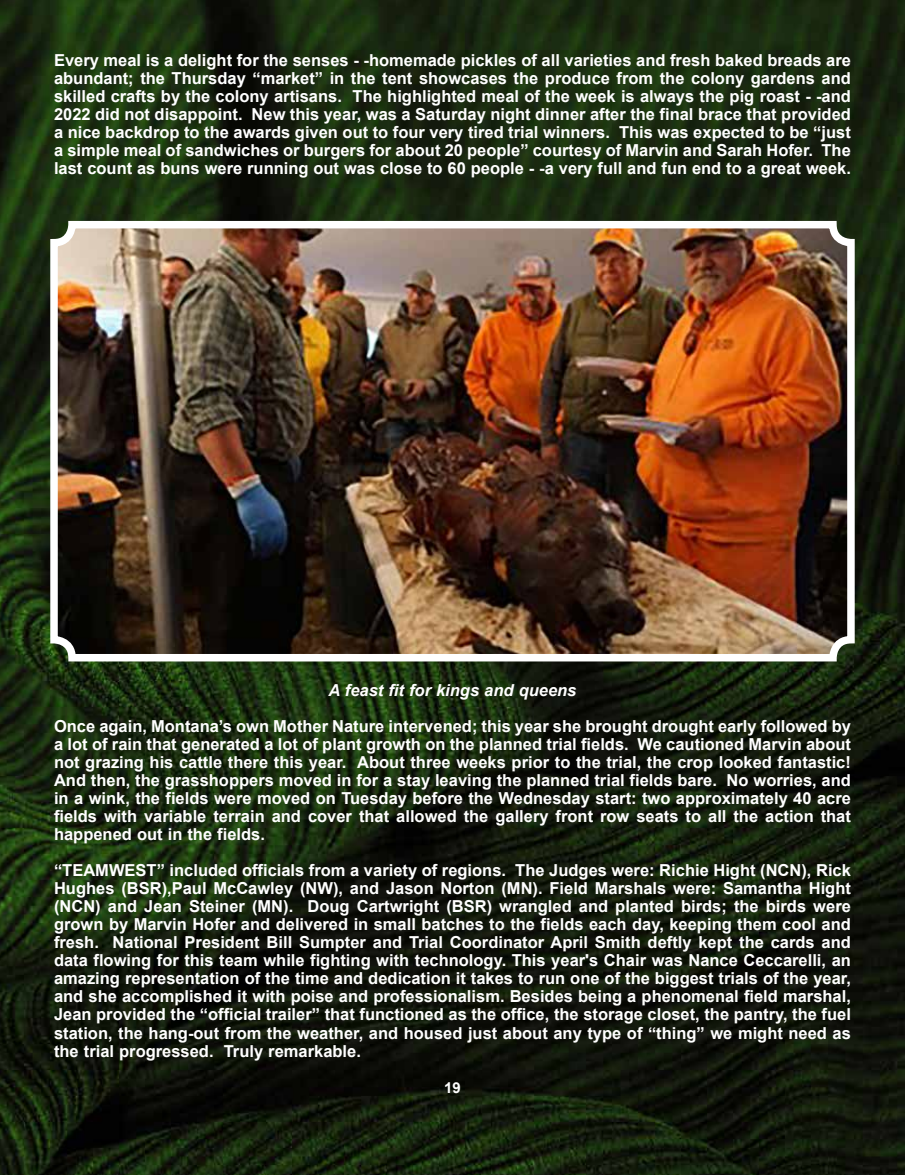
<style>
.page{position:relative;width:905px;height:1175px;background:#fff}
.page>*{position:absolute;margin:0;border:0;box-sizing:border-box;transform-origin:0 0}
.t1{font:700 16.5px/18px "Arial";color:#fff;text-align:justify}
.t2{font:italic 700 16.5px "Arial";color:#fff}
.t3{font:700 15px "Arial";color:#fff}
</style>
<div class="page">
<img style="left:0;top:0;width:904px;height:1174px">
<img style="left:54px;top:225px;width:796px;height:432px">
<div style="left:50px;top:221px;width:804px;height:440px;border:8px solid #fff;border-radius:18px"></div>
<p class="t1" style="left:54px;top:51px;width:798px">Every meal is a delight for the senses - -homemade pickles of all varieties and fresh baked breads are abundant; the Thursday “market” in the tent showcases the produce from the colony gardens and skilled crafts by the colony artisans. The highlighted meal of the week is always the pig roast - -and 2022 did not disappoint. New this year, was a Saturday night dinner after the final brace that provided a nice backdrop to the awards given out to four very tired trial winners. This was expected to be “just a simple meal of sandwiches or burgers for about 20 people” courtesy of Marvin and Sarah Hofer. The last count as buns were running out was close to 60 people - -a very full and fun end to a great week.</p>
<p class="t2" style="left:328px;top:679px;width:249px">A feast fit for kings and queens</p>
<p class="t1" style="left:54px;top:717px;width:798px">Once again, Montana’s own Mother Nature intervened; this year she brought drought early followed by a lot of rain that generated a lot of plant growth on the planned trial fields. We cautioned Marvin about not grazing his cattle there this year. About three weeks prior to the trial, the crop looked fantastic!<br>And then, the grasshoppers moved in for a stay leaving the planned trial fields bare. No worries, and in a wink, the fields were moved on Tuesday before the Wednesday start: two approximately 40 acre fields with variable terrain and cover that allowed the gallery front row seats to all the action that happened out in the fields.</p>
<p class="t1" style="left:54px;top:861px;width:798px">“TEAMWEST” included officials from a variety of regions. The Judges were: Richie Hight (NCN), Rick Hughes (BSR),Paul McCawley (NW), and Jason Norton (MN). Field Marshals were: Samantha Hight (NCN) and Jean Steiner (MN). Doug Cartwright (BSR) wrangled and planted birds; the birds were grown by Marvin Hofer and delivered in small batches to the fields each day, keeping them cool and fresh. National President Bill Sumpter and Trial Coordinator April Smith deftly kept the cards and data flowing for this team while fighting with technology. This year's Chair was Nance Ceccarelli, an amazing representation of the time and dedication it takes to run one of the biggest trials of the year, and she accomplished it with poise and professionalism. Besides being a phenomenal field marshal, Jean provided the “official trailer” that functioned as the office, the storage closet, the pantry, the fuel station, the hang-out from the weather, and housed just about any type of “thing” we might need as the trial progressed. Truly remarkable.</p>
<p class="t3" style="left:444px;top:1077px;width:18px">19</p>
</div>
